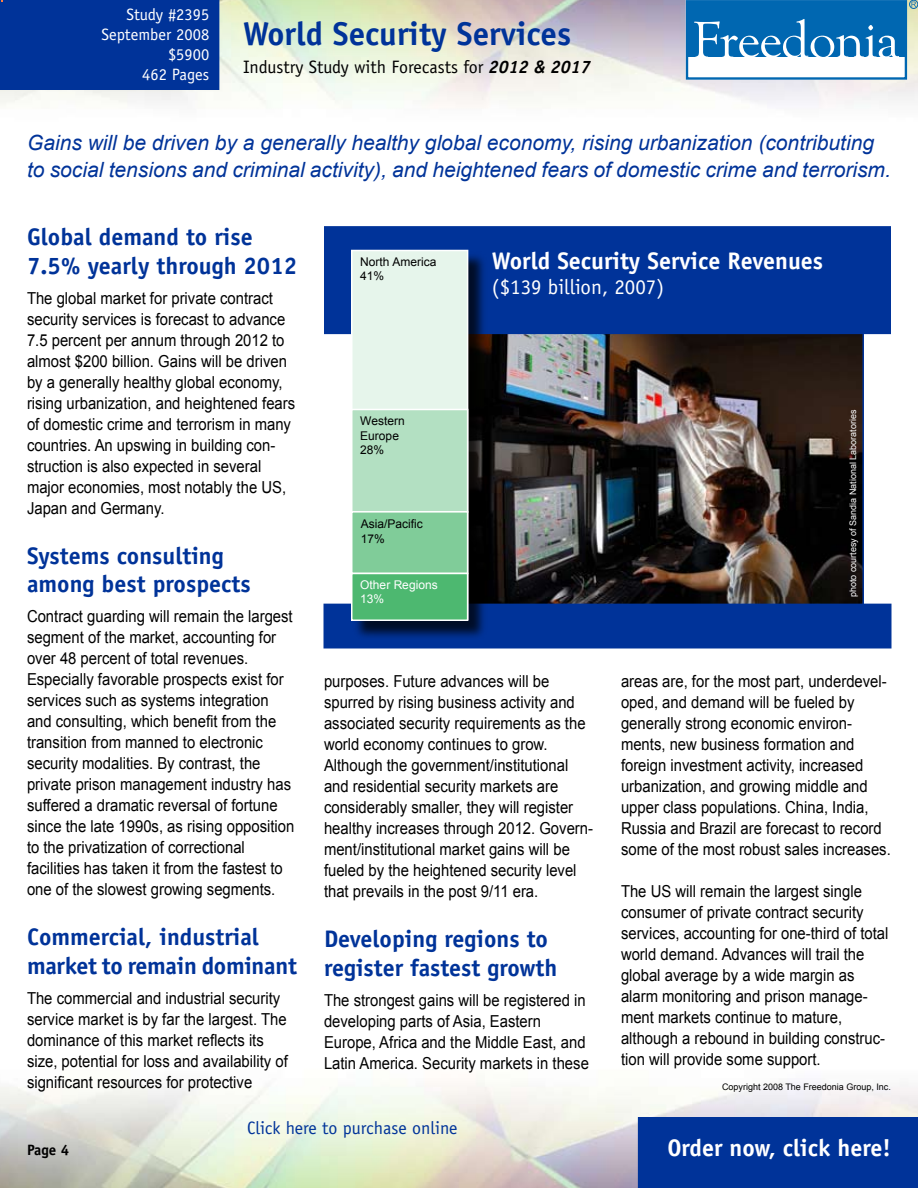
<style>
.page{position:relative;width:918px;height:1188px;background:#fff}
.page>*{position:absolute;margin:0;border:0;box-sizing:border-box;transform-origin:0 0}
.t1{font:700 33px "Officina Sans";color:#039}
.t2{font:700 24px/28.8px "Officina Sans";color:#039}
.t3{font:700 24px "Officina Sans";color:#fff}
.t4{font:italic 21px/27px "Arial";color:#039}
.t5{font:21px "Officina Sans";color:#fff}
.t6{font:18px "Officina Sans";color:#000}
.t7{font:18px "Officina Sans";color:#039}
.t8{font:16.5px/21px "Arial";color:#000;scale:.9 1}
.t9{font:16.5px/19.8px "Officina Sans";color:#fff;text-align:right}
.t10{font:700 15px "Officina Sans";color:#000}
.t11{font:12px/14.2px "Arial";color:#000}
.t12{font:12px/14.2px "Arial";color:#fff}
.t13{font:9px "Arial";color:#fff}
.t14{font:9px "Arial";color:#000}
.s1{font-weight:700;font-style:italic}
</style>
<div class="page">
<div style="left:638px;top:1117px;width:280px;height:71px;background:#039"></div>
<div style="left:686px;top:0;width:221px;height:80px;border:2px solid #0067b1"></div>
<div style="left:687px;top:1px;width:218px;height:56px;background:#0067b1"></div>
<svg style="left:694px;top:19px;width:205px;height:38px"></svg>
<div style="left:909px;top:0;width:9px;height:9px;border:1px solid #0067b1;border-radius:50%"></div>
<svg style="left:911px;top:2px;width:5px;height:5px"></svg>
<img style="left:489px;top:334px;width:372px;height:270px">
<div style="left:325px;top:227px;width:565px;height:106px;background:#039"></div>
<div style="left:324px;top:226px;width:567px;height:108px;border:2px solid #039"></div>
<div style="left:0;top:0;width:219px;height:90px;background:#039"></div>
<div style="left:324px;top:604px;width:567px;height:44px;background:#039"></div>
<div style="left:352px;top:251px;width:137px;height:389px;background:#000;opacity:.75"></div>
<div style="left:352px;top:250px;width:116px;height:369px;background:#e6f5eb"></div>
<div style="left:351px;top:250px;width:117px;height:370px;border:2px solid #fff"></div>
<div style="left:352px;top:410px;width:116px;height:102px;background:#b3e0c2"></div>
<div style="left:351px;top:409px;width:117px;height:104px;border:2px solid #fff"></div>
<div style="left:352px;top:512px;width:116px;height:61px;background:#80cc99"></div>
<div style="left:351px;top:511px;width:117px;height:63px;border:2px solid #fff"></div>
<div style="left:352px;top:573px;width:116px;height:47px;background:#4db870"></div>
<div style="left:351px;top:573px;width:117px;height:48px;border:2px solid #fff"></div>
<p class="t9" style="left:101px;top:5px;width:109px">Study #2395<br>September 2008 $5900<br>462 Pages</p>
<h1 class="t1" style="left:243px;top:13px;width:330px">World Security Services</h1>
<p class="t6" style="left:243px;top:57px;width:349px">Industry Study with Forecasts for <span class="s1">2012 &amp; 2017</span></p>
<p class="t4" style="left:27px;top:130px;width:865px">Gains will be driven by a generally healthy global economy, rising urbanization (contributing to social tensions and criminal activity), and heightened fears of domestic crime and terrorism.</p>
<h2 class="t2" style="left:27px;top:222px;width:272px">Global demand to rise<br>7.5% yearly through 2012</h2>
<p class="t8" style="left:27px;top:288px;width:300px">The global market for private contract security services is forecast to advance 7.5 percent per annum through 2012 to almost $200 billion. Gains will be driven by a generally healthy global economy, rising urbanization, and heightened fears of domestic crime and terrorism in many countries. An upswing in building con&shy;struction is also expected in several major economies, most notably the US, Japan and Germany.</p>
<h2 class="t2" style="left:27px;top:541px;width:225px">Systems consulting among best prospects</h2>
<p class="t8" style="left:27px;top:606px;width:299px">Contract guarding will remain the largest segment of the market, accounting for over 48 percent of total revenues.<br>Especially favorable prospects exist for services such as systems integration and consulting, which benefit from the transition from manned to electronic security modalities. By contrast, the private prison management industry has suffered a dramatic reversal of fortune since the late 1990s, as rising opposition to the privatization of correctional facilities has taken it from the fastest to one of the slowest growing segments.</p>
<h2 class="t2" style="left:27px;top:922px;width:271px">Commercial, industrial market to remain dominant</h2>
<p class="t8" style="left:27px;top:988px;width:291px">The commercial and industrial security service market is by far the largest. The dominance of this market reflects its size, potential for loss and availability of significant resources for protective</p>
<p class="t11" style="left:360px;top:254px;width:78px">North America<br>41%</p>
<p class="t11" style="left:360px;top:414px;width:46px">Western<br>Europe<br>28%</p>
<p class="t11" style="left:361px;top:517px;width:64px">Asia/Pacific<br>17%</p>
<p class="t12" style="left:360px;top:578px;width:79px">Other Regions<br>13%</p>
<h2 class="t3" style="left:492px;top:245px;width:333px">World Security Service Revenues</h2>
<p class="t5" style="left:492px;top:274px;width:174px">($139 billion, 2007)</p>
<p class="t13" style="left:847px;top:597px;width:189px;rotate:-90deg">photo courtesy of Sandia National Laboratories</p>
<p class="t8" style="left:324px;top:671px;width:301px">purposes. Future advances will be spurred by rising business activity and associated security requirements as the world economy continues to grow.<br>Although the government/institutional and residential security markets are considerably smaller, they will register healthy increases through 2012. Govern&shy;ment/institutional market gains will be fueled by the heightened security level that prevails in the post 9/11 era.</p>
<h2 class="t2" style="left:324px;top:924px;width:235px">Developing regions to register fastest growth</h2>
<p class="t8" style="left:324px;top:989px;width:296px">The strongest gains will be registered in developing parts of Asia, Eastern Europe, Africa and the Middle East, and Latin America. Security markets in these</p>
<p class="t8" style="left:621px;top:671px;width:301px">areas are, for the most part, underdevel&shy;oped, and demand will be fueled by generally strong economic environ&shy;ments, new business formation and foreign investment activity, increased urbanization, and growing middle and upper class populations. China, India, Russia and Brazil are forecast to record some of the most robust sales increases.</p>
<p class="t8" style="left:621px;top:881px;width:299px">The US will remain the largest single consumer of private contract security services, accounting for one-third of total world demand. Advances will trail the global average by a wide margin as alarm monitoring and prison manage&shy;ment markets continue to mature, although a rebound in building construc&shy;tion will provide some support.</p>
<p class="t14" style="left:722px;top:1081px;width:170px">Copyright 2008 The Freedonia Group, Inc.</p>
<p class="t7" style="left:247px;top:1117px;width:212px">Click here to purchase online</p>
<p class="t10" style="left:27px;top:1140px;width:31px">Page</p>
<h2 class="t3" style="left:667px;top:1133px;width:225px">Order now, click here!</h2>
</div>
